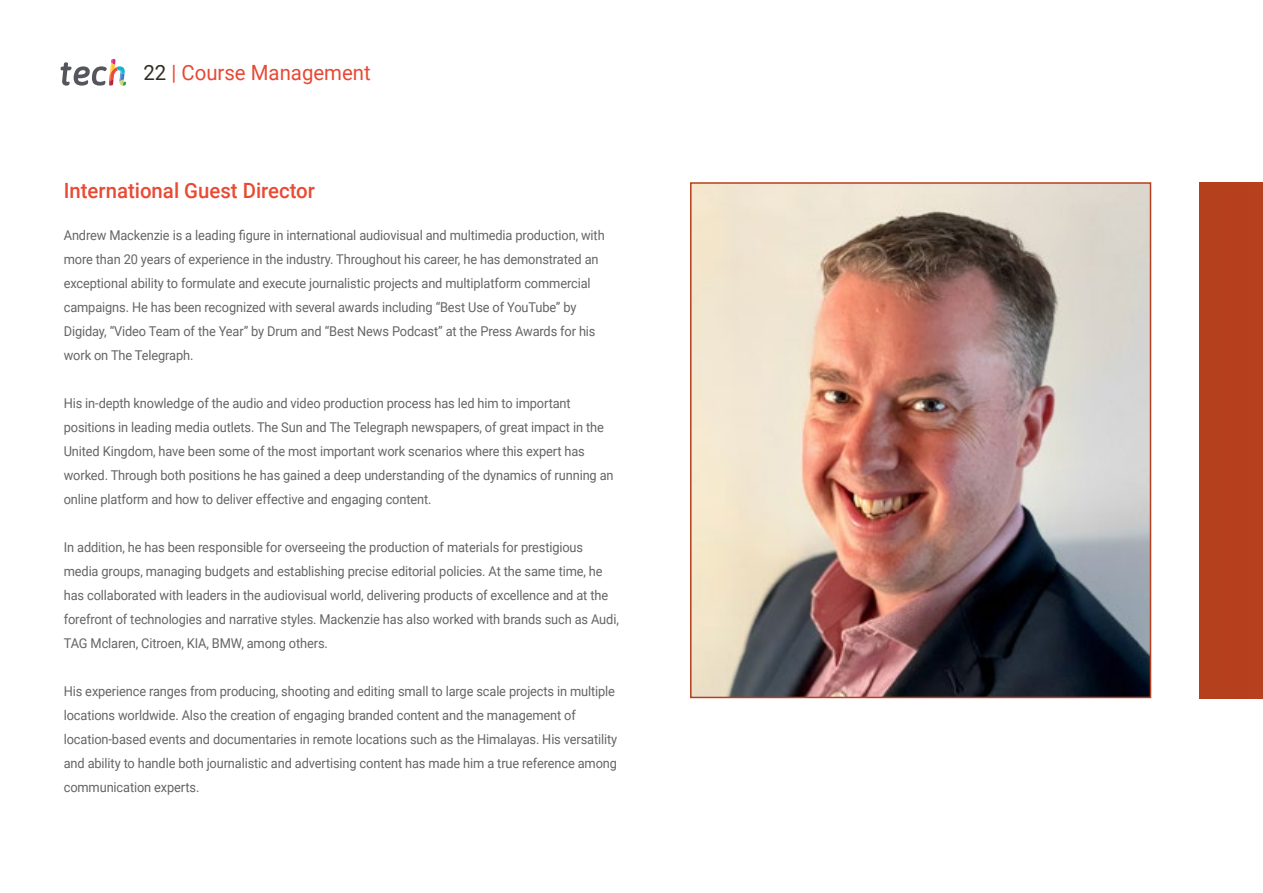
<style>
.page{position:relative;width:1263px;height:893px;background:#fff}
.page>*{position:absolute;margin:0;border:0;box-sizing:border-box;transform-origin:0 0}
.t1{font:500 21px "Roboto";color:#e94a34}
.t2{font:21px "Roboto";color:#e74934}
.t3{font:13.5px/24px "Roboto";letter-spacing:-.01em;color:#656565;scale:.95 1}
.s1{color:#312e20}
</style>
<div class="page">
<div style="left:1199px;top:182px;width:64px;height:516px;background:#b6401e"></div>
<img style="left:693px;top:185px;width:455px;height:510px">
<div style="left:690px;top:182px;width:461px;height:516px;border:2px solid #b53f1e"></div>
<svg style="left:61px;top:59px;width:65px;height:27px"></svg>
<h1 class="t2" style="left:144px;top:57px;width:229px"><span class="s1">22</span> | Course Management</h1>
<h1 class="t1" style="left:64px;top:176px;width:253px">International Guest Director</h1>
<p class="t3" style="left:64px;top:222px;width:571px">Andrew Mackenzie is a leading figure in international audiovisual and multimedia production, with more than 20 years of experience in the industry. Throughout his career, he has demonstrated an exceptional ability to formulate and execute journalistic projects and multiplatform commercial campaigns. He has been recognized with several awards including “Best Use of YouTube” by Digiday, “Video Team of the Year” by Drum and “Best News Podcast” at the Press Awards for his work on The Telegraph.</p>
<p class="t3" style="left:64px;top:390px;width:580px">His in-depth knowledge of the audio and video production process has led him to important positions in leading media outlets. The Sun and The Telegraph newspapers, of great impact in the United Kingdom, have been some of the most important work scenarios where this expert has worked. Through both positions he has gained a deep understanding of the dynamics of running an online platform and how to deliver effective and engaging content.</p>
<p class="t3" style="left:64px;top:534px;width:586px">In addition, he has been responsible for overseeing the production of materials for prestigious media groups, managing budgets and establishing precise editorial policies. At the same time, he has collaborated with leaders in the audiovisual world, delivering products of excellence and at the forefront of technologies and narrative styles. Mackenzie has also worked with brands such as Audi, TAG Mclaren, Citroen, KIA, BMW, among others.</p>
<p class="t3" style="left:64px;top:678px;width:584px">His experience ranges from producing, shooting and editing small to large scale projects in multiple locations worldwide. Also the creation of engaging branded content and the management of location-based events and documentaries in remote locations such as the Himalayas. His versatility and ability to handle both journalistic and advertising content has made him a true reference among communication experts.</p>
</div>
